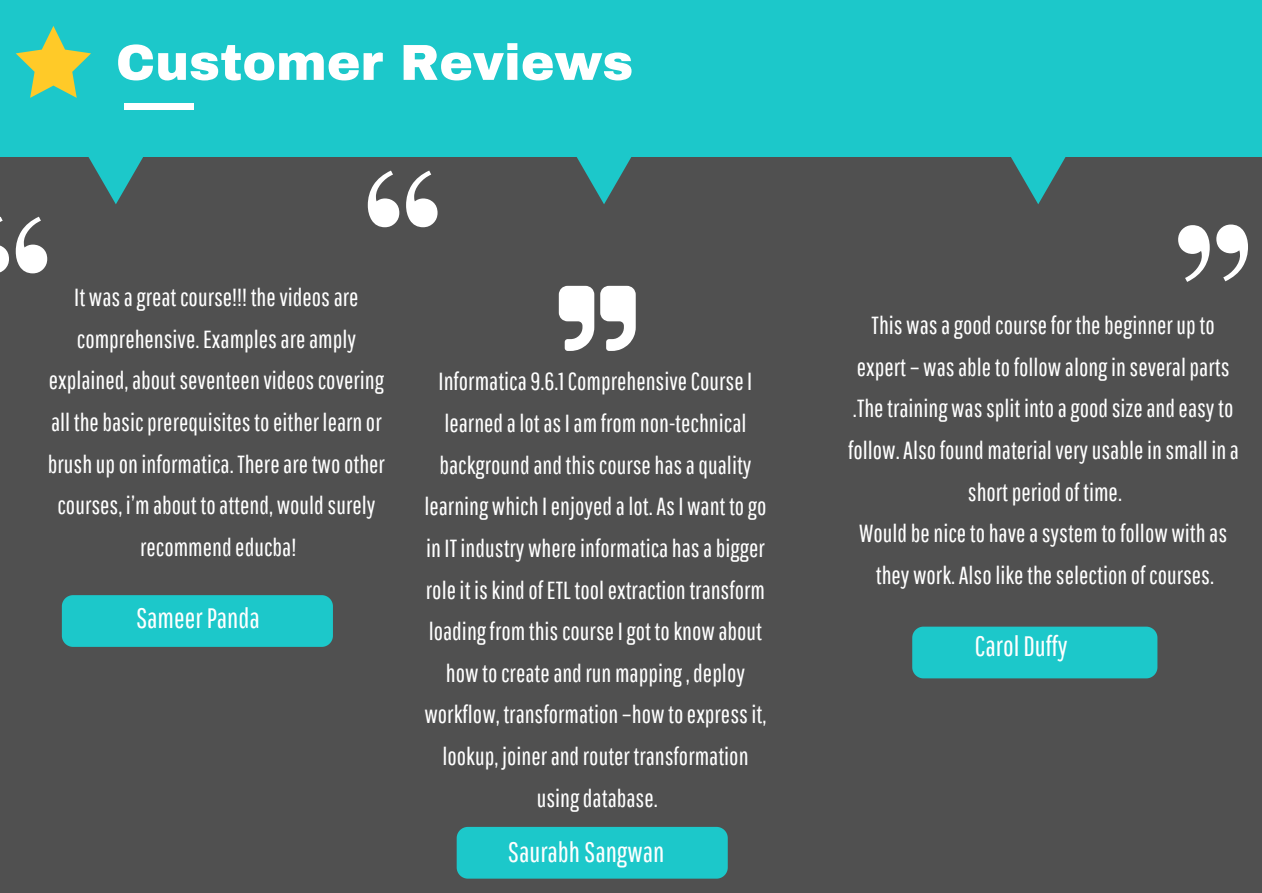
<style>
.page{position:relative;width:1262px;height:893px;background:#fff}
.page>*{position:absolute;margin:0;border:0;box-sizing:border-box;transform-origin:0 0}
.t1{font:224.85px "Playfair Display";color:#fff}
.t2{font:900 50.55px "Archivo";color:#fff}
.t3{font:28.05px "Pathway Gothic One";color:#fff}
.t4{font:24.75px/41.5px "Pathway Gothic One";color:#fff;text-align:center}
</style>
<div class="page">
<div style="left:0;top:156px;width:1261px;height:736px;background:#505050"></div>
<div style="left:0;top:0;width:1261px;height:156px;background:#1cc8ca"></div>
<div style="left:124px;top:103px;width:69px;height:7px;background:#fff"></div>
<svg style="left:565px;top:156px;width:77px;height:48px"></svg>
<svg style="left:77px;top:156px;width:77px;height:48px"></svg>
<svg style="left:999px;top:156px;width:77px;height:48px"></svg>
<svg style="left:16px;top:26px;width:75px;height:72px"></svg>
<div style="left:912px;top:626px;width:245px;height:52px;background:#1cc8ca"></div>
<svg style="left:559px;top:286px;width:76px;height:65px"></svg>
<div style="left:62px;top:595px;width:271px;height:51px;background:#1cc8ca"></div>
<div style="left:456px;top:826px;width:271px;height:52px;background:#1cc8ca"></div>
<h1 class="t1" style="left:-35px;top:119px;width:95px">“</h1>
<h2 class="t2" style="left:116px;top:31px;width:519px">Customer Reviews</h2>
<h1 class="t1" style="left:355px;top:73px;width:95px">“</h1>
<p class="t4" style="left:48px;top:276px;width:338px">It was a great course!!! the videos are comprehensive. Examples are amply explained, about seventeen videos covering all the basic prerequisites to either learn or brush up on informatica. There are two other courses, i’m about to attend, would surely recommend educba!</p>
<p class="t3" style="left:136px;top:601px;width:125px">Sameer Panda</p>
<p class="t4" style="left:424px;top:360px;width:343px">Informatica 9.6.1 Comprehensive Course I learned a lot as I am from non-technical background and this course has a quality learning which I enjoyed a lot. As I want to go in IT industry where informatica has a bigger role it is kind of ETL tool extraction transform loading from this course I got to know about how to create and run mapping , deploy workflow, transformation –how to express it, lookup, joiner and router transformation using database.</p>
<p class="t3" style="left:508px;top:834px;width:158px">Saurabh Sangwan</p>
<p class="t4" style="left:848px;top:304px;width:392px">This was a good course for the beginner up to expert – was able to follow along in several parts .The training was split into a good size and easy to follow. Also found material very usable in small in a short period of time.<br>Would be nice to have a system to follow with as they work. Also like the selection of courses.</p>
<p class="t3" style="left:974px;top:629px;width:94px">Carol Duffy</p>
</div>
